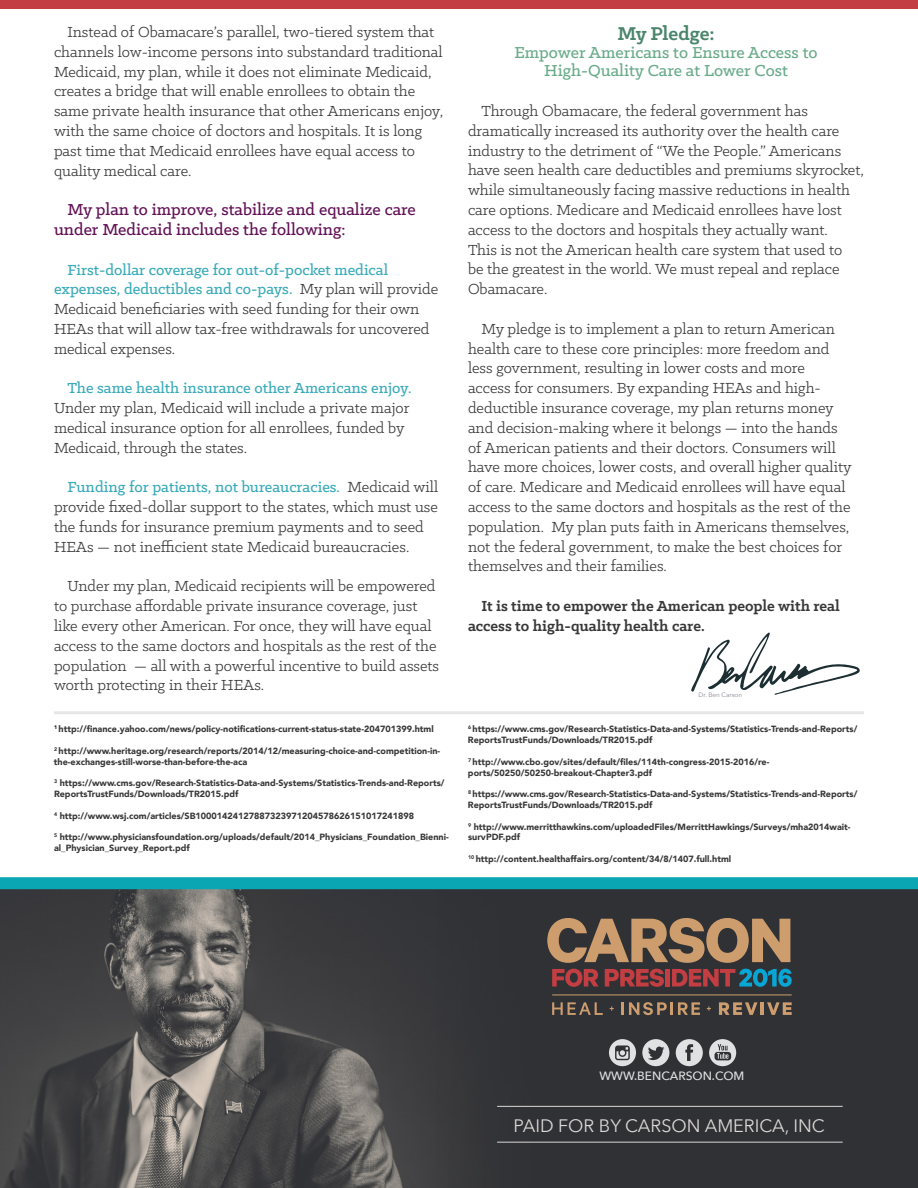
<style>
.page{position:relative;width:918px;height:1188px;background:#fff}
.page>*{position:absolute;margin:0;border:0;box-sizing:border-box;transform-origin:0 0}
.t1{font:700 21px "Klinic Slab";letter-spacing:-.005em;color:#4a856c}
.t2{font:500 18px/19.8px "Klinic Slab";color:#621055}
.t3{font:500 18px/18px "Klinic Slab";color:#69ab89;text-align:center}
.t4{font:18px "Avenir Next";color:#dbd8d6}
.t5{font:16.5px/19.8px "Klinic Slab";color:#383839}
.t6{font:700 16.5px/19.8px "Klinic Slab";color:#383839}
.t7{font:500 16.5px "Klinic Slab";color:#3aabb9}
.t8{font:500 12px "Avenir Next";color:#e0e1e2}
.t9{font:900 9px/10.8px "Avenir";color:#383839}
.t10{font:6.45px "Avenir Next";color:#858591}
.s1{font-weight:500;color:#3aabb9}
</style>
<div class="page">
<div style="left:0;top:889px;width:918px;height:299px;background:#303135"></div>
<img style="left:0;top:889px;width:556px;height:299px">
<svg style="left:547px;top:918px;width:243px;height:45px"></svg>
<svg style="left:552px;top:969px;width:47px;height:18px"></svg>
<svg style="left:605px;top:969px;width:59px;height:18px"></svg>
<div style="left:665px;top:969px;width:5px;height:18px;background:#c33e42"></div>
<svg style="left:672px;top:969px;width:120px;height:18px"></svg>
<svg style="left:552px;top:1002px;width:51px;height:13px"></svg>
<svg style="left:622px;top:1002px;width:78px;height:13px"></svg>
<svg style="left:719px;top:1002px;width:73px;height:13px"></svg>
<svg style="left:610px;top:1006px;width:4px;height:5px"></svg>
<svg style="left:707px;top:1006px;width:4px;height:5px"></svg>
<hr style="left:497px;top:1106px;width:346px;height:1px;background:#dbd8d6">
<hr style="left:497px;top:1142px;width:346px;height:1px;background:#dbd8d6">
<div style="left:0;top:877px;width:918px;height:12px;background:#0aa6b4"></div>
<div style="left:0;top:0;width:918px;height:9px;background:#c33e42"></div>
<svg style="left:691px;top:632px;width:169px;height:63px"></svg>
<hr style="left:552px;top:994px;width:240px;height:1px;background:#ce9d6e">
<svg style="left:676px;top:1039px;width:27px;height:27px"></svg>
<svg style="left:642px;top:1039px;width:27px;height:27px"></svg>
<svg style="left:609px;top:1039px;width:27px;height:27px"></svg>
<svg style="left:709px;top:1039px;width:27px;height:27px"></svg>
<hr style="left:54px;top:711px;width:810px;height:3px;background:#dbd8d6">
<p class="t5" style="left:54px;top:22px;width:391px;text-indent:13px">Instead of Obamacare’s parallel, two-tiered system that channels low-income persons into substandard traditional Medicaid, my plan, while it does not eliminate Medicaid, creates a bridge that will enable enrollees to obtain the same private health insurance that other Americans enjoy, with the same choice of doctors and hospitals. It is long past time that Medicaid enrollees have equal access to quality medical care.</p>
<p class="t2" style="left:54px;top:199px;width:363px;text-indent:14px">My plan to improve, stabilize and equalize care under Medicaid includes the following:</p>
<p class="t5" style="left:54px;top:259px;width:386px;text-indent:13px"><span class="s1">First-dollar coverage for out-of-pocket medical expenses, deductibles and co-pays.</span> My plan will provide Medicaid beneficiaries with seed funding for their own HEAs that will allow tax-free withdrawals for uncovered medical expenses.</p>
<p class="t7" style="left:68px;top:378px;width:346px">The same health insurance other Americans enjoy.</p>
<p class="t5" style="left:54px;top:398px;width:357px">Under my plan, Medicaid will include a private major medical insurance option for all enrollees, funded by<br>Medicaid, through the states.</p>
<p class="t5" style="left:54px;top:477px;width:386px;text-indent:13px"><span class="s1">Funding for patients, not bureaucracies.</span> Medicaid will provide fixed-dollar support to the states, which must use the funds for insurance premium payments and to seed HEAs — not inefficient state Medicaid bureaucracies.</p>
<p class="t5" style="left:54px;top:576px;width:387px;text-indent:13px">Under my plan, Medicaid recipients will be empowered to purchase affordable private insurance coverage, just like every other American. For once, they will have equal access to the same doctors and hospitals as the rest of the population — all with a powerful incentive to build assets worth protecting in their HEAs.</p>
<p class="t9" style="left:54px;top:724px;width:381px"><sup>1</sup> http://finance.yahoo.com/news/policy-notifications-current-status-state-204701399.html</p>
<p class="t9" style="left:54px;top:745px;width:388px"><sup>2</sup> http://www.heritage.org/research/reports/2014/12/measuring-choice-and-competition-in&shy;the-exchanges-still-worse-than-before-the-aca</p>
<p class="t9" style="left:54px;top:778px;width:392px"><sup>3</sup> https://www.cms.gov/Research-Statistics-Data-and-Systems/Statistics-Trends-and-Reports/<br>ReportsTrustFunds/Downloads/TR2015.pdf</p>
<p class="t9" style="left:54px;top:810px;width:362px"><sup>4</sup> http://www.wsj.com/articles/SB10001424127887323971204578626151017241898</p>
<p class="t9" style="left:54px;top:832px;width:396px"><sup>5</sup> http://www.physiciansfoundation.org/uploads/default/2014_Physicians_Foundation_Bienni&shy;al_Physician_Survey_Report.pdf</p>
<p class="t1" style="left:617px;top:20px;width:99px">My Pledge:</p>
<p class="t3" style="left:514px;top:43px;width:305px">Empower Americans to Ensure Access to<br>High-Quality Care at Lower Cost</p>
<p class="t5" style="left:468px;top:101px;width:397px;text-indent:13px">Through Obamacare, the federal government has dramatically increased its authority over the health care industry to the detriment of “We the People.” Americans have seen health care deductibles and premiums skyrocket, while simultaneously facing massive reductions in health care options. Medicare and Medicaid enrollees have lost access to the doctors and hospitals they actually want.<br>This is not the American health care system that used to<br>be the greatest in the world. We must repeal and replace Obamacare.</p>
<p class="t5" style="left:468px;top:318px;width:385px;text-indent:13px">My pledge is to implement a plan to return American health care to these core principles: more freedom and less government, resulting in lower costs and more access for consumers. By expanding HEAs and high&shy;deductible insurance coverage, my plan returns money and decision-making where it belongs — into the hands of American patients and their doctors. Consumers will have more choices, lower costs, and overall higher quality of care. Medicare and Medicaid enrollees will have equal access to the same doctors and hospitals as the rest of the population. My plan puts faith in Americans themselves, not the federal government, to make the best choices for themselves and their families.</p>
<p class="t6" style="left:468px;top:596px;width:373px;text-indent:13px">It is time to empower the American people with real access to high-quality health care.</p>
<p class="t10" style="left:699px;top:690px;width:45px">Dr. Ben Carson</p>
<p class="t9" style="left:468px;top:724px;width:391px"><sup>6</sup> https://www.cms.gov/Research-Statistics-Data-and-Systems/Statistics-Trends-and-Reports/<br>ReportsTrustFunds/Downloads/TR2015.pdf</p>
<p class="t9" style="left:468px;top:756px;width:303px"><sup>7</sup> http://www.cbo.gov/sites/default/files/114th-congress-2015-2016/re&shy;ports/50250/50250-breakout-Chapter3.pdf</p>
<p class="t9" style="left:468px;top:788px;width:391px"><sup>8</sup> https://www.cms.gov/Research-Statistics-Data-and-Systems/Statistics-Trends-and-Reports/<br>ReportsTrustFunds/Downloads/TR2015.pdf</p>
<p class="t9" style="left:468px;top:821px;width:384px"><sup>9</sup> http://www.merritthawkins.com/uploadedFiles/MerrittHawkings/Surveys/mha2014wait&shy;survPDF.pdf</p>
<p class="t9" style="left:468px;top:853px;width:265px"><sup>10</sup> http://content.healthaffairs.org/content/34/8/1407.full.html</p>
<p class="t8" style="left:599px;top:1066px;width:147px">WWW.BENCARSON.COM</p>
<p class="t4" style="left:513px;top:1110px;width:313px">PAID FOR BY CARSON AMERICA, INC</p>
</div>
